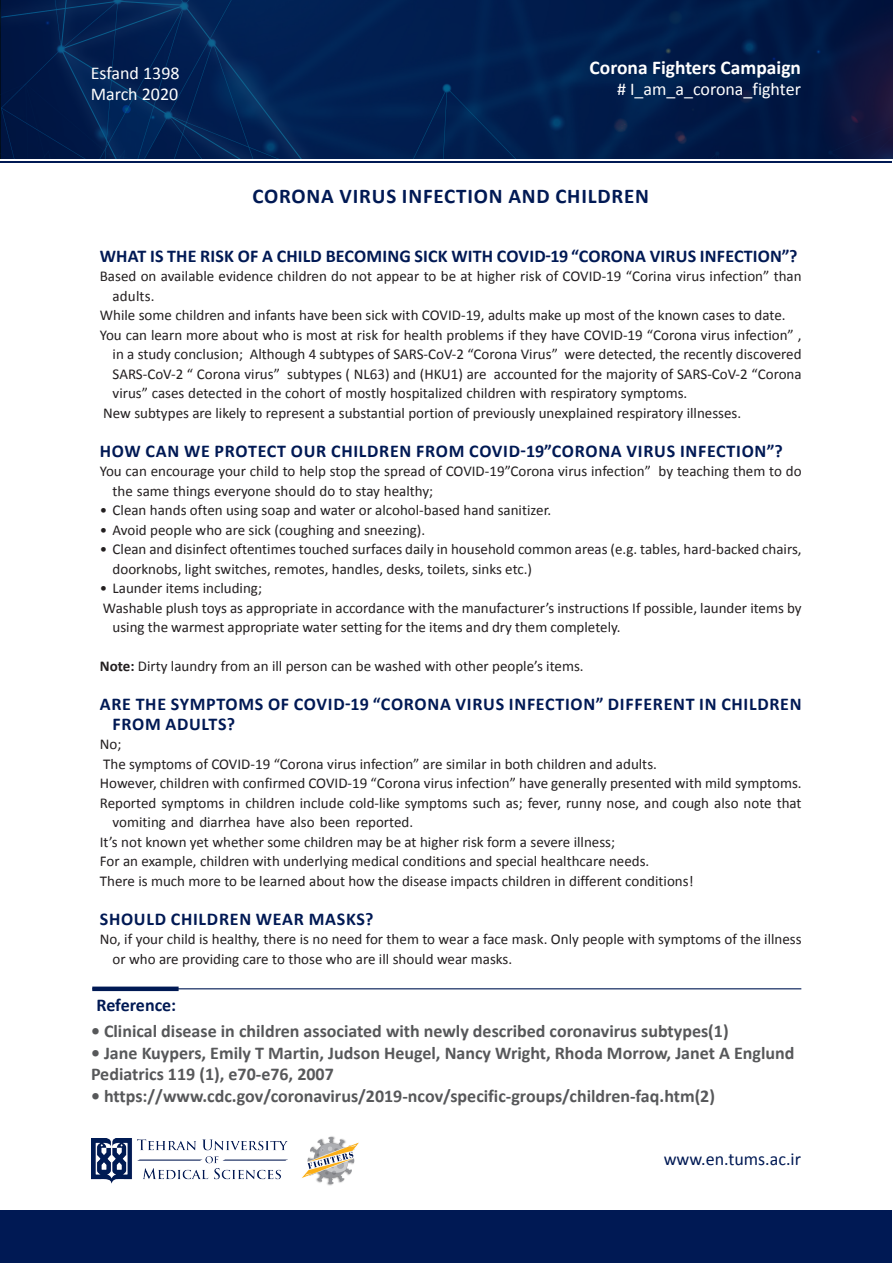
<style>
.page{position:relative;width:893px;height:1263px;background:#fff}
.page>*{position:absolute;margin:0;border:0;box-sizing:border-box;transform-origin:0 0}
.t1{font:700 21px "Calibri";letter-spacing:.04em;color:#001954}
.t2{font:700 19.5px "Calibri";color:#fff}
.t3{font:700 18px "Calibri";color:#57585a}
.t4{font:700 18px/19.5px "Calibri";letter-spacing:.04em;color:#001954}
.t5{font:700 18px "Calibri";letter-spacing:.01em;color:#001954}
.t6{font:18px/21.6px "Calibri";color:#fff}
.t7{font:18px "Calibri";color:#001954}
.t8{font:700 18px "Calibri";letter-spacing:-.005em;color:#001954}
.t9{font:15px/19.5px "Calibri";color:#231f20}
.s1{font-weight:700}
</style>
<div class="page">
<svg style="left:1px;top:0;width:892px;height:158px;background:#021e4e"></svg>
<div style="left:0;top:1210px;width:892px;height:53px;background:#001954"></div>
<hr style="left:0;top:161px;width:892px;height:2px;background:#001954">
<img style="left:92px;top:1139px;width:196px;height:44px">
<img style="left:302px;top:1136px;width:57px;height:50px">
<hr style="left:92px;top:988px;width:709px;height:1px;background:#001954">
<div style="left:92px;top:986px;width:87px;height:5px;background:#001954"></div>
<p class="t6" style="left:91px;top:61px;width:90px">Esfand 1398<br>March 2020</p>
<h2 class="t2" style="left:590px;top:54px;width:213px">Corona Fighters Campaign</h2>
<p class="t6" style="left:617px;top:78px;width:186px"># I_am_a_corona_fighter</p>
<p class="t1" style="left:252px;top:181px;width:398px">CORONA VIRUS INFECTION AND CHILDREN</p>
<p class="t5" style="left:100px;top:243px;width:699px">WHAT IS THE RISK OF A CHILD BECOMING SICK WITH COVID-19 “CORONA VIRUS INFECTION”?</p>
<p class="t9" style="left:113px;top:266px;width:691px;text-indent:-13px">Based on available evidence children do not appear to be at higher risk of COVID-19 “Corina virus infection” than adults.</p>
<p class="t9" style="left:100px;top:305px;width:687px">While some children and infants have been sick with COVID-19, adults make up most of the known cases to date.</p>
<p class="t9" style="left:113px;top:325px;width:691px;text-align:justify;text-indent:-13px">You can learn more about who is most at risk for health problems if they have COVID-19 “Corona virus infection” , in a study conclusion; Although 4 subtypes of SARS-CoV-2 “Corona Virus” were detected, the recently discovered SARS-CoV-2 “ Corona virus” subtypes ( NL63) and (HKU1) are accounted for the majority of SARS-CoV-2 “Corona virus” cases detected in the cohort of mostly hospitalized children with respiratory symptoms.</p>
<p class="t9" style="left:103px;top:403px;width:639px">New subtypes are likely to represent a substantial portion of previously unexplained respiratory illnesses.</p>
<p class="t4" style="left:100px;top:440px;width:685px">HOW CAN WE PROTECT OUR CHILDREN FROM COVID-19”CORONA VIRUS INFECTION”?</p>
<p class="t9" style="left:113px;top:461px;width:691px;text-indent:-13px">You can encourage your child to help stop the spread of COVID-19”Corona virus infection” by teaching them to do the same things everyone should do to stay healthy;</p>
<p class="t9" style="left:100px;top:500px;width:453px">• Clean hands often using soap and water or alcohol-based hand sanitizer.</p>
<p class="t9" style="left:100px;top:520px;width:327px">• Avoid people who are sick (coughing and sneezing).</p>
<p class="t9" style="left:113px;top:539px;width:691px;text-indent:-13px">• Clean and disinfect oftentimes touched surfaces daily in household common areas (e.g. tables, hard-backed chairs, doorknobs, light switches, remotes, handles, desks, toilets, sinks etc.)</p>
<p class="t9" style="left:100px;top:578px;width:164px">• Launder items including;</p>
<p class="t9" style="left:113px;top:598px;width:691px;text-indent:-10px">Washable plush toys as appropriate in accordance with the manufacturer’s instructions If possible, launder items by using the warmest appropriate water setting for the items and dry them completely.</p>
<p class="t9" style="left:100px;top:656px;width:485px"><span class="s1">Note:</span> Dirty laundry from an ill person can be washed with other people’s items.</p>
<p class="t4" style="left:113px;top:694px;width:691px;text-indent:-13px">ARE THE SYMPTOMS OF COVID-19 “CORONA VIRUS INFECTION” DIFFERENT IN CHILDREN<br>FROM ADULTS?</p>
<p class="t9" style="left:100px;top:734px;width:23px">No;</p>
<p class="t9" style="left:103px;top:754px;width:555px">The symptoms of COVID-19 “Corona virus infection” are similar in both children and adults.</p>
<p class="t9" style="left:100px;top:773px;width:703px">However, children with confirmed COVID-19 “Corona virus infection” have generally presented with mild symptoms.</p>
<p class="t9" style="left:113px;top:793px;width:691px;text-indent:-13px">Reported symptoms in children include cold-like symptoms such as; fever, runny nose, and cough also note that vomiting and diarrhea have also been reported.</p>
<p class="t9" style="left:100px;top:832px;width:517px">It’s not known yet whether some children may be at higher risk form a severe illness;</p>
<p class="t9" style="left:100px;top:851px;width:551px">For an example, children with underlying medical conditions and special healthcare needs.</p>
<p class="t9" style="left:100px;top:871px;width:595px">There is much more to be learned about how the disease impacts children in different conditions!</p>
<p class="t4" style="left:100px;top:908px;width:275px">SHOULD CHILDREN WEAR MASKS?</p>
<p class="t9" style="left:113px;top:929px;width:691px;text-indent:-13px">No, if your child is healthy, there is no need for them to wear a face mask. Only people with symptoms of the illness or who are providing care to those who are ill should wear masks.</p>
<p class="t8" style="left:97px;top:992px;width:81px">Reference:</p>
<p class="t3" style="left:91px;top:1018px;width:639px">• Clinical disease in children associated with newly described coronavirus subtypes(1)</p>
<p class="t3" style="left:91px;top:1040px;width:705px">• Jane Kuypers, Emily T Martin, Judson Heugel, Nancy Wright, Rhoda Morrow, Janet A Englund</p>
<p class="t3" style="left:91px;top:1061px;width:244px">Pediatrics 119 (1), e70-e76, 2007</p>
<p class="t3" style="left:91px;top:1083px;width:625px">• https://www.cdc.gov/coronavirus/2019-ncov/specific-groups/children-faq.htm(2)</p>
<p class="t7" style="left:664px;top:1147px;width:139px">www.en.tums.ac.ir</p>
</div>
